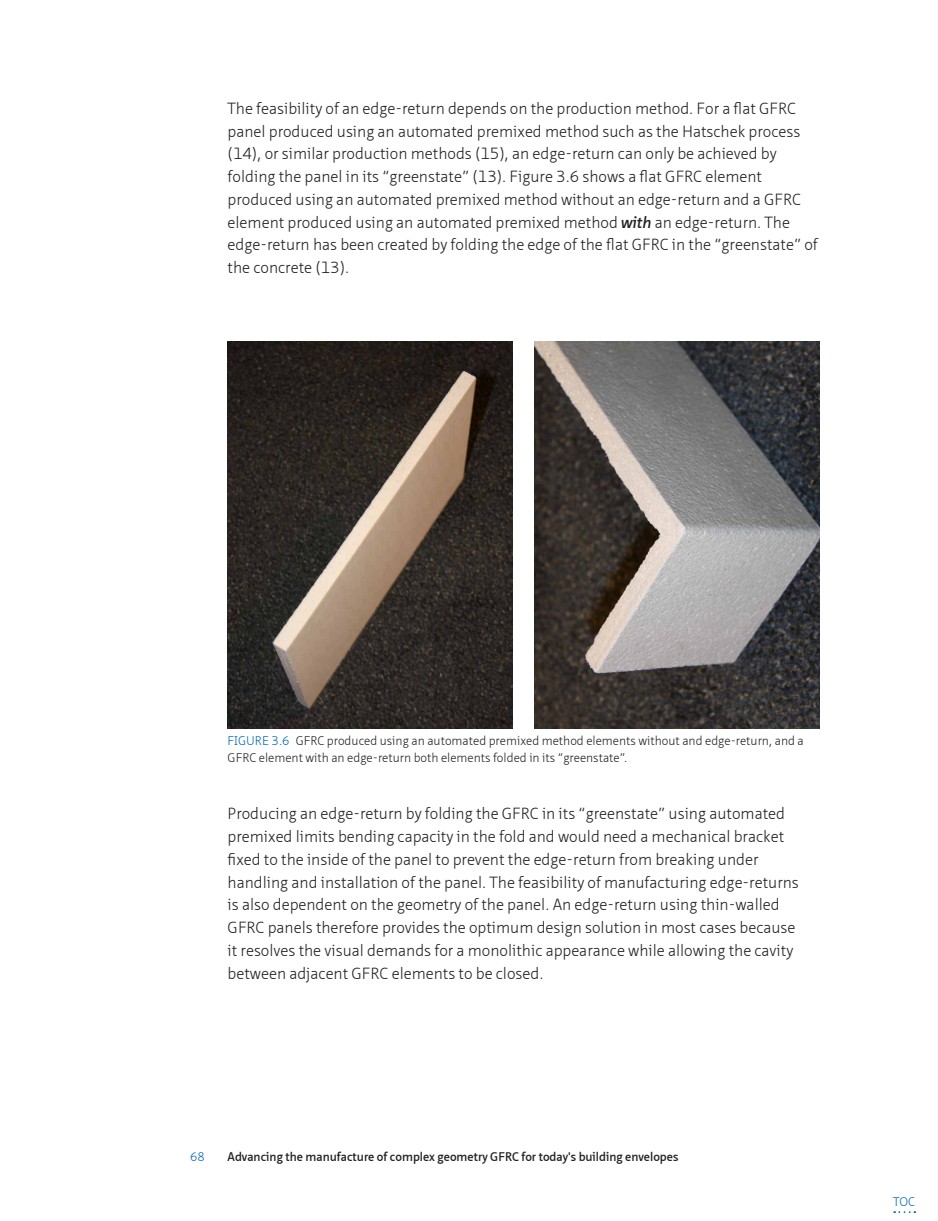
<style>
.page{position:relative;width:938px;height:1221px;background:#fff}
.page>*{position:absolute;margin:0;border:0;box-sizing:border-box;transform-origin:0 0}
.BODY_Normal{font:300 15.75px/22.8px "Neue Sans Pro";color:#231f20}
.t1{font:300 12.25px/17.2px "Neue Sans Pro";color:#231f20}
.t2{font:600 12.25px "Neue Sans Pro";color:#231f20}
.t3{font:300 12.25px "Neue Sans Pro";color:#0066b3}
.s1{font-weight:600;font-style:italic}
.s2{color:#0066b3}
</style>
<div class="page">
<img style="left:228px;top:341px;width:284px;height:387px">
<img style="left:535px;top:341px;width:284px;height:387px">
<svg style="left:894px;top:1211px;width:21px;height:1px"></svg>
<p class="BODY_Normal" style="left:228px;top:97px;width:592px">The feasibility of an edge-return depends on the production method. For a flat GFRC panel produced using an automated premixed method such as the Hatschek process (14), or similar production methods (15), an edge-return can only be achieved by folding the panel in its “greenstate” (13). Figure 3.6 shows a flat GFRC element produced using an automated premixed method without an edge-return and a GFRC element produced using an automated premixed method <span class="s1">with</span> an edge-return. The edge-return has been created by folding the edge of the flat GFRC in the “greenstate” of the concrete (13).</p>
<p class="t1" style="left:227px;top:732px;width:577px;text-indent:44px"><span class="s2">3.6</span> GFRC produced using an automated premixed method elements without and edge-return, and a<br>GFRC element with an edge-return both elements folded in its “greenstate”.</p>
<p class="t3" style="left:228px;top:732px;width:15px">Figure</p>
<p class="BODY_Normal" style="left:228px;top:802px;width:573px">Producing an edge-return by folding the GFRC in its “greenstate” using automated premixed limits bending capacity in the fold and would need a mechanical bracket fixed to the inside of the panel to prevent the edge-return from breaking under handling and installation of the panel. The feasibility of manufacturing edge-returns is also dependent on the geometry of the panel. An edge-return using thin-walled GFRC panels therefore provides the optimum design solution in most cases because it resolves the visual demands for a monolithic appearance while allowing the cavity between adjacent GFRC elements to be closed.</p>
<p class="t3" style="left:190px;top:1148px;width:16px">68</p>
<p class="t2" style="left:227px;top:1148px;width:452px">Advancing the manufacture of complex geometry GFRC for today's building envelopes</p>
<p class="t3" style="left:893px;top:1193px;width:23px">TOC</p>
</div>
